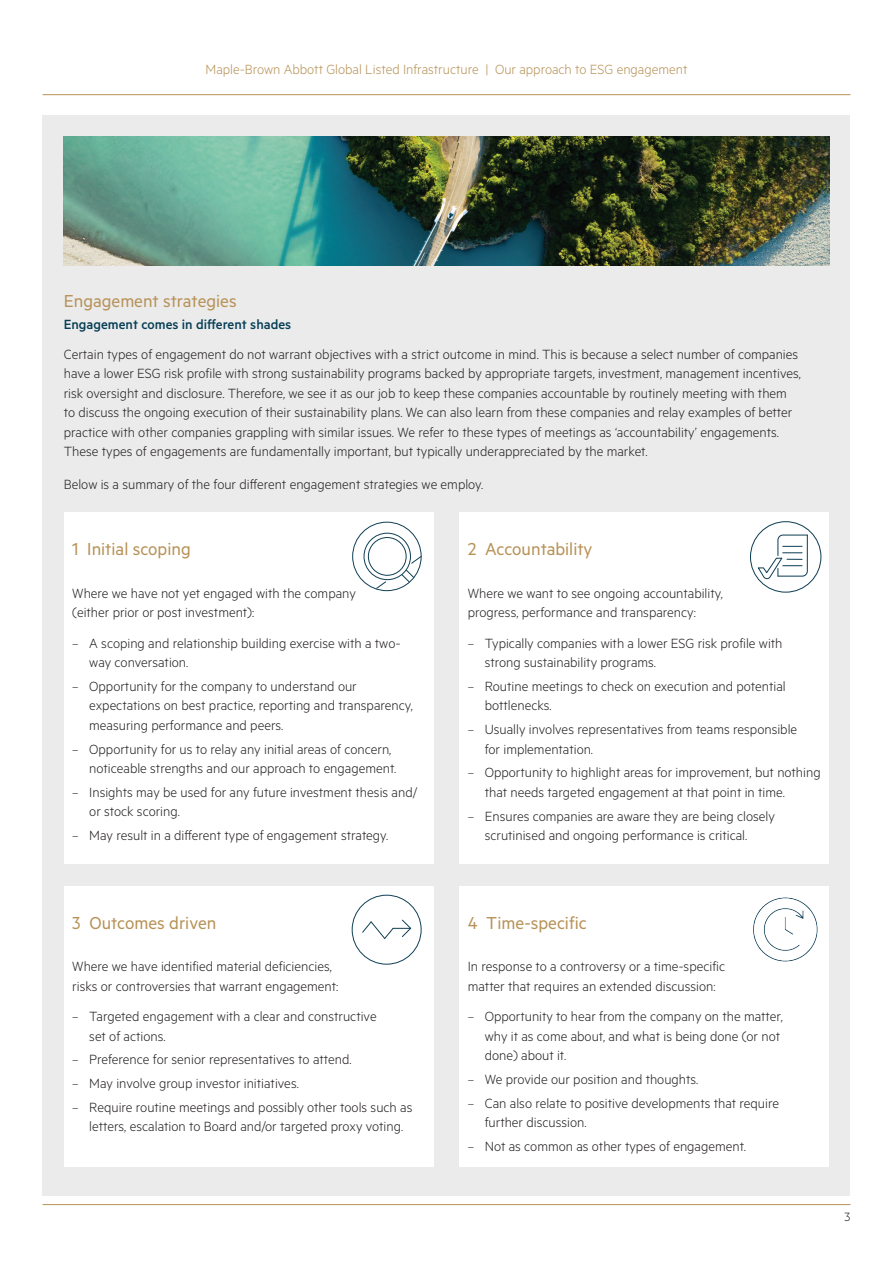
<style>
.page{position:relative;width:893px;height:1263px;background:#fff}
.page>*{position:absolute;margin:0;border:0;box-sizing:border-box;transform-origin:0 0}
.t1{font:19.5px "Metric";color:#b79257}
.t2{font:300 15px/19.5px "Metric";color:#231f20}
.t3{font:300 15px "Metric";color:#b79257}
.t4{font:500 15px "Metric";color:#063e54}
.t5{font:300 13.5px "Metric";color:#231f20}
.s1{font-size:13.5px}
</style>
<div class="page">
<hr style="left:43px;top:94px;width:807px;height:1px;background:#b79257">
<hr style="left:43px;top:1204px;width:807px;height:1px;background:#b79257">
<div style="left:43px;top:116px;width:807px;height:1080px;background:#ebebec"></div>
<img style="left:64px;top:137px;width:765px;height:129px">
<div style="left:64px;top:512px;width:370px;height:352px;background:#fff"></div>
<div style="left:64px;top:886px;width:370px;height:280px;background:#fff"></div>
<div style="left:459px;top:512px;width:370px;height:352px;background:#fff"></div>
<div style="left:459px;top:886px;width:370px;height:280px;background:#fff"></div>
<div style="left:368px;top:537px;width:39px;height:39px;border:1px solid #0f3f55;border-radius:50%"></div>
<div style="left:364px;top:533px;width:47px;height:47px;border:1px solid #0f3f55;border-radius:50%"></div>
<svg style="left:401px;top:555px;width:21px;height:28px"></svg>
<svg style="left:375px;top:580px;width:12px;height:10px"></svg>
<svg style="left:362px;top:919px;width:50px;height:20px"></svg>
<div style="left:352px;top:895px;width:70px;height:70px;border:1px solid #0f3f55;border-radius:50%"></div>
<img style="left:753px;top:897px;width:65px;height:65px">
<svg style="left:756px;top:534px;width:52px;height:46px"></svg>
<div style="left:750px;top:521px;width:71px;height:72px;border:1px solid #0f3f55;border-radius:50%"></div>
<p class="t3" style="left:206px;top:60px;width:483px">Maple-Brown Abbott Global Listed Infrastructure | Our approach to ESG engagement</p>
<h1 class="t1" style="left:64px;top:289px;width:175px">Engagement strategies</h1>
<p class="t4" style="left:64px;top:315px;width:229px">Engagement comes in different shades</p>
<p class="t2" style="left:64px;top:344px;width:739px">Certain types of engagement do not warrant objectives with a strict outcome in mind. This is because a select number of companies have a lower ESG risk profile with strong sustainability programs backed by appropriate targets, investment, management incentives, risk oversight and disclosure. Therefore, we see it as our job to keep these companies accountable by routinely meeting with them to discuss the ongoing execution of their sustainability plans. We can also learn from these companies and relay examples of better practice with other companies grappling with similar issues. We refer to these types of meetings as ‘accountability’ engagements.<br>These types of engagements are fundamentally important, but typically underappreciated by the market.</p>
<p class="t2" style="left:64px;top:474px;width:421px">Below is a summary of the four different engagement strategies we employ.</p>
<h1 class="t1" style="left:72px;top:538px;width:120px">1 Initial scoping</h1>
<p class="t2" style="left:72px;top:583px;width:285px">Where we have not yet engaged with the company (either prior or post investment):</p>
<p class="t2" style="left:89px;top:632px;width:313px;text-indent:-17px"><span class="s1">–</span> A scoping and relationship building exercise with a two&shy;way conversation.</p>
<p class="t2" style="left:89px;top:676px;width:325px;text-indent:-17px"><span class="s1">–</span> Opportunity for the company to understand our expectations on best practice, reporting and transparency, measuring performance and peers.</p>
<p class="t2" style="left:89px;top:738px;width:308px;text-indent:-17px"><span class="s1">–</span> Opportunity for us to relay any initial areas of concern, noticeable strengths and our approach to engagement.</p>
<p class="t2" style="left:89px;top:782px;width:329px;text-indent:-17px"><span class="s1">–</span> Insights may be used for any future investment thesis and/ or stock scoring.</p>
<p class="t2" style="left:72px;top:825px;width:318px"><span class="s1">–</span> May result in a different type of engagement strategy.</p>
<h1 class="t1" style="left:468px;top:538px;width:126px">2 Accountability</h1>
<p class="t2" style="left:468px;top:583px;width:257px">Where we want to see ongoing accountability, progress, performance and transparency:</p>
<p class="t2" style="left:485px;top:632px;width:299px;text-indent:-17px"><span class="s1">–</span> Typically companies with a lower ESG risk profile with strong sustainability programs.</p>
<p class="t2" style="left:485px;top:676px;width:303px;text-indent:-17px"><span class="s1">–</span> Routine meetings to check on execution and potential bottlenecks.</p>
<p class="t2" style="left:485px;top:719px;width:314px;text-indent:-17px"><span class="s1">–</span> Usually involves representatives from teams responsible for implementation.</p>
<p class="t2" style="left:485px;top:762px;width:337px;text-indent:-17px"><span class="s1">–</span> Opportunity to highlight areas for improvement, but nothing that needs targeted engagement at that point in time.</p>
<p class="t2" style="left:485px;top:805px;width:292px;text-indent:-17px"><span class="s1">–</span> Ensures companies are aware they are being closely scrutinised and ongoing performance is critical.</p>
<h1 class="t1" style="left:72px;top:911px;width:146px">3 Outcomes driven</h1>
<p class="t2" style="left:72px;top:956px;width:268px">Where we have identified material deficiencies, risks or controversies that warrant engagement:</p>
<p class="t2" style="left:89px;top:1006px;width:289px;text-indent:-17px"><span class="s1">–</span> Targeted engagement with a clear and constructive set of actions.</p>
<p class="t2" style="left:72px;top:1049px;width:281px"><span class="s1">–</span> Preference for senior representatives to attend.</p>
<p class="t2" style="left:72px;top:1073px;width:228px"><span class="s1">–</span> May involve group investor initiatives.</p>
<p class="t2" style="left:72px;top:1097px;width:342px;text-align:center"><span class="s1">–</span> Require routine meetings and possibly other tools such as letters, escalation to Board and/or targeted proxy voting.</p>
<h1 class="t1" style="left:468px;top:911px;width:120px">4 Time-specific</h1>
<p class="t2" style="left:468px;top:956px;width:259px">In response to a controversy or a time-specific matter that requires an extended discussion:</p>
<p class="t2" style="left:485px;top:1006px;width:300px;text-indent:-17px"><span class="s1">–</span> Opportunity to hear from the company on the matter, why it as come about, and what is being done (or not done) about it.</p>
<p class="t2" style="left:468px;top:1069px;width:232px"><span class="s1">–</span> We provide our position and thoughts.</p>
<p class="t2" style="left:485px;top:1092px;width:296px;text-indent:-17px"><span class="s1">–</span> Can also relate to positive developments that require further discussion.</p>
<p class="t2" style="left:468px;top:1136px;width:280px"><span class="s1">–</span> Not as common as other types of engagement.</p>
<p class="t5" style="left:845px;top:1209px;width:7px">3</p>
</div>
